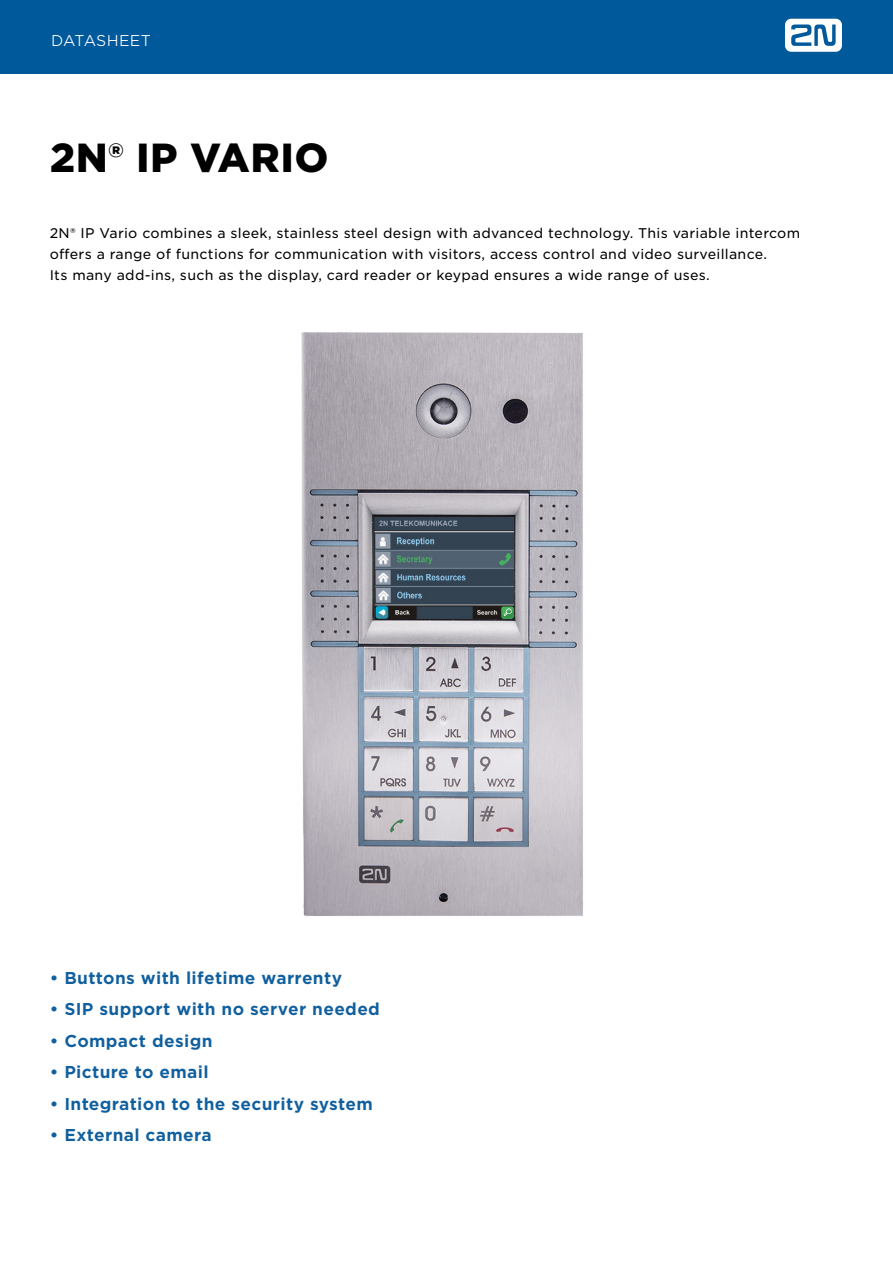
<style>
.page{position:relative;width:893px;height:1263px;background:#fff}
.page>*{position:absolute;margin:0;border:0;box-sizing:border-box;transform-origin:0 0}
.t1{font:900 39px "Gotham S Sm";letter-spacing:.01em;color:#000001}
.Text_9_14{font:700 16.5px "Gotham S Sm";letter-spacing:.02em;color:#105f9e}
.Text_9_14-2{font:300 15px "Gotham S Sm";letter-spacing:.01em;color:#fff}
.Text_9_14-3{font:13.5px "Gotham S Sm";letter-spacing:.02em;color:#000002}
</style>
<div class="page">
<div style="left:0;top:0;width:893px;height:73px;background:#00599b"></div>
<svg style="left:785px;top:19px;width:57px;height:33px"></svg>
<img style="left:301px;top:332px;width:282px;height:584px">
<p class="Text_9_14-2" style="left:51px;top:30px;width:101px">DATASHEET</p>
<p class="t1" style="left:50px;top:130px;width:280px">2N® IP VARIO</p>
<p class="Text_9_14-3" style="left:50px;top:224px;width:752px">2N® IP Vario combines a sleek, stainless steel design with advanced technology. This variable intercom</p>
<p class="Text_9_14-3" style="left:50px;top:245px;width:719px">offers a range of functions for communication with visitors, access control and video surveillance.</p>
<p class="Text_9_14-3" style="left:50px;top:266px;width:662px">Its many add-ins, such as the display, card reader or keypad ensures a wide range of uses.</p>
<p class="Text_9_14" style="left:50px;top:966px;width:294px">• Buttons with lifetime warrenty</p>
<p class="Text_9_14" style="left:50px;top:998px;width:332px">• SIP support with no server needed</p>
<p class="Text_9_14" style="left:50px;top:1029px;width:164px">• Compact design</p>
<p class="Text_9_14" style="left:50px;top:1061px;width:160px">• Picture to email</p>
<p class="Text_9_14" style="left:50px;top:1092px;width:325px">• Integration to the security system</p>
<p class="Text_9_14" style="left:50px;top:1124px;width:163px">• External camera</p>
</div>
